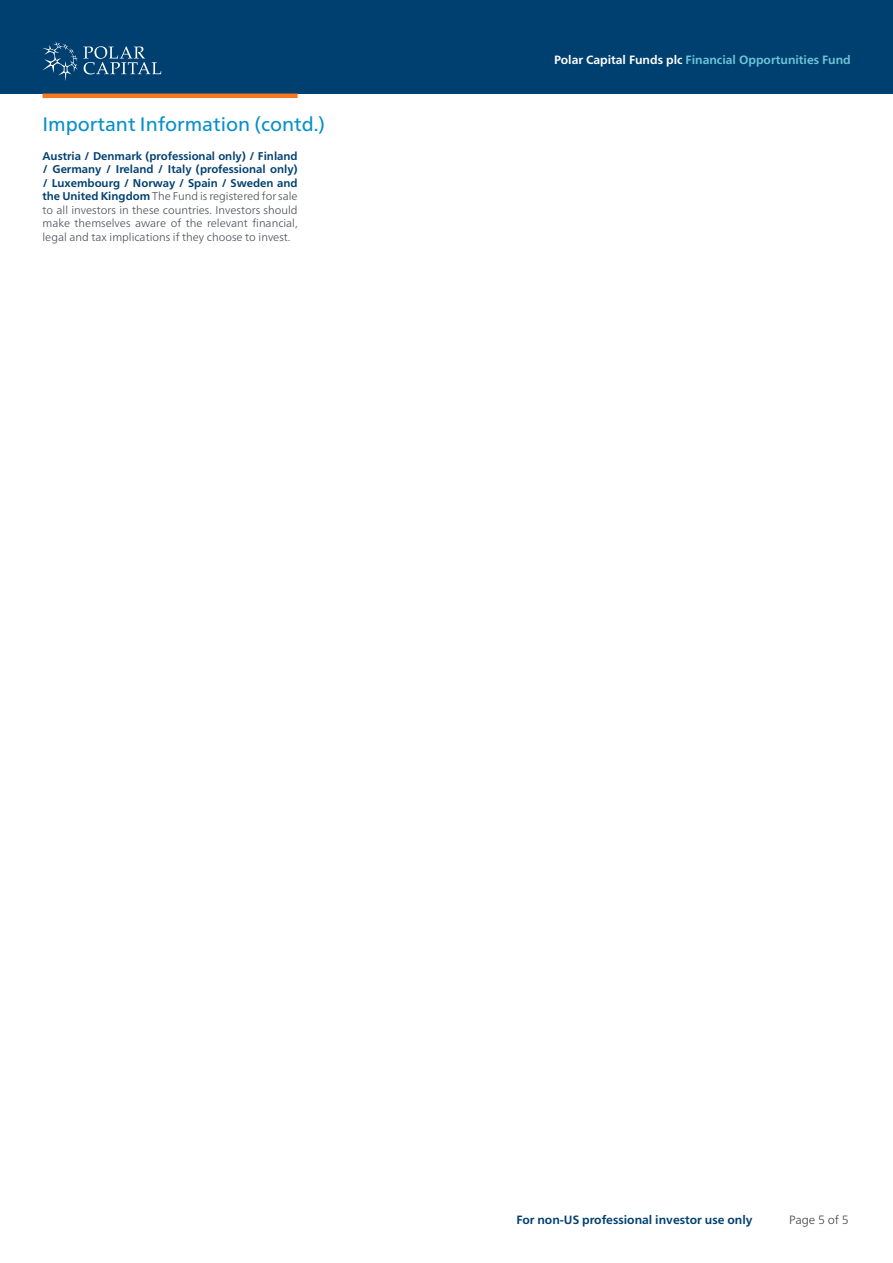
<style>
.page{position:relative;width:893px;height:1263px;background:#fff}
.page>*{position:absolute;margin:0;border:0;box-sizing:border-box;transform-origin:0 0}
.t1{font:19.5px "Frutiger Neue LT Pro";color:#0690c8}
.t2{font:700 12px "Frutiger Neue LT Pro";color:#6dc5d8}
.t3{font:700 12px "Frutiger Neue LT Pro";color:#004071}
.t4{font:300 12px "Frutiger Neue LT Pro";color:rgb(0 0 0/.75)}
.t5{font:300 11.25px/13.5px "Frutiger Neue LT Pro";color:#4b4f55;text-align:justify}
.s1{font-weight:700;color:#004071}
.s2{color:#fff}
</style>
<div class="page">
<div style="left:0;top:0;width:893px;height:94px;background:#004071"></div>
<svg style="left:43px;top:41px;width:118px;height:40px"></svg>
<hr style="left:43px;top:94px;width:255px;height:4px;background:#f47921">
<h1 class="t1" style="left:43px;top:113px;width:284px">Important Information (contd.)</h1>
<p class="t5" style="left:43px;top:149px;width:257px"><span class="s1">Austria / Denmark (professional only) / Finland / Germany / Ireland / Italy (professional only) / Luxembourg / Norway / Spain / Sweden and the United Kingdom</span> The Fund is registered for sale to all investors in these countries. Investors should make themselves aware of the relevant financial, legal and tax implications if they choose to invest.</p>
<p class="t2" style="left:554px;top:53px;width:298px"><span class="s2">Polar Capital Funds plc</span> Financial Opportunities Fund</p>
<p class="t3" style="left:516px;top:1213px;width:238px">For non-US professional investor use only</p>
<p class="t4" style="left:789px;top:1211px;width:61px">Page 5 of 5</p>
</div>
